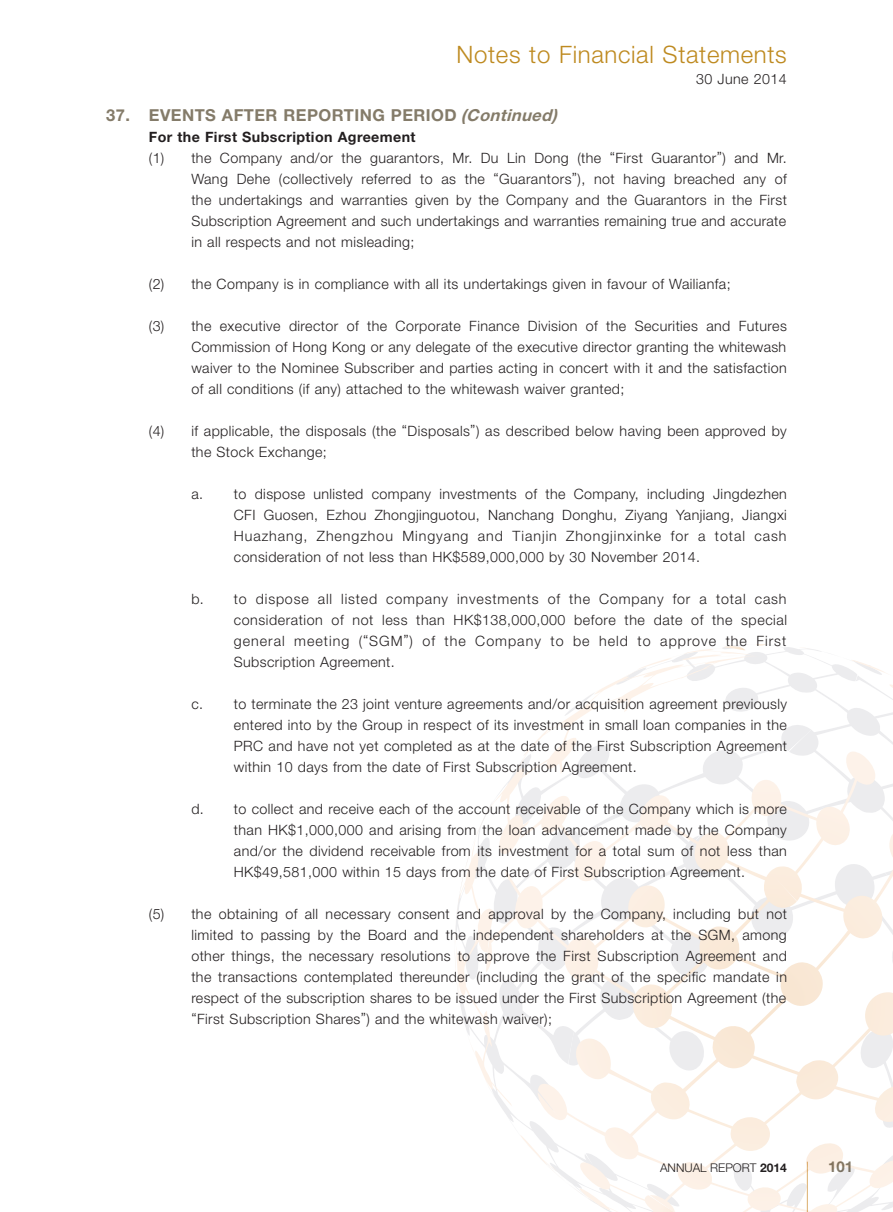
<style>
.page{position:relative;width:893px;height:1212px;background:#fff}
.page>*{position:absolute;margin:0;border:0;box-sizing:border-box;transform-origin:0 0}
.t1{font:300 24px "Helvetica Neue LT Std";letter-spacing:.03em;color:#be8a20}
.Heading_1{font:700 16.5px "Helvetica Neue LT Std";letter-spacing:.03em;color:#847b69}
.t2{font:700 15px "Helvetica Neue LT Std";color:#847b69}
.Body_Text{font:300 14.25px/21px "Helvetica Neue LT Std";letter-spacing:.03em;color:#231f20;text-align:justify}
.Heading_2{font:700 14.25px "Helvetica Neue LT Std";letter-spacing:.03em;color:#231f20}
.t3{font:300 12px "Helvetica Neue LT Std";color:#231f20}
.s1{font-style:italic}
.s2{font-weight:700}
</style>
<div class="page">
<svg style="left:455px;top:905px;width:31px;height:175px"></svg>
<svg style="left:759px;top:650px;width:134px;height:115px"></svg>
<svg style="left:486px;top:765px;width:407px;height:447px"></svg>
<svg style="left:632px;top:1195px;width:44px;height:17px"></svg>
<svg style="left:458px;top:655px;width:301px;height:250px"></svg>
<svg style="left:684px;top:644px;width:132px;height:11px"></svg>
<h1 class="t1" style="left:457px;top:40px;width:332px">Notes to Financial Statements</h1>
<p class="Body_Text" style="left:696px;top:68px;width:92px">30 June 2014</p>
<p class="Heading_1" style="left:106px;top:105px;width:457px">37. EVENTS AFTER REPORTING PERIOD <span class="s1">(Continued)</span></p>
<p class="Heading_2" style="left:149px;top:128px;width:268px">For the First Subscription Agreement</p>
<p class="Body_Text" style="left:191px;top:147px;width:597px;text-indent:-43px">(1) the Company and/or the guarantors, Mr. Du Lin Dong (the “First Guarantor”) and Mr.<br>Wang Dehe (collectively referred to as the “Guarantors”), not having breached any of the undertakings and warranties given by the Company and the Guarantors in the First Subscription Agreement and such undertakings and warranties remaining true and accurate in all respects and not misleading;</p>
<p class="Body_Text" style="left:149px;top:273px;width:583px">(2) the Company is in compliance with all its undertakings given in favour of Wailianfa;</p>
<p class="Body_Text" style="left:191px;top:315px;width:597px;text-indent:-43px">(3) the executive director of the Corporate Finance Division of the Securities and Futures Commission of Hong Kong or any delegate of the executive director granting the whitewash waiver to the Nominee Subscriber and parties acting in concert with it and the satisfaction of all conditions (if any) attached to the whitewash waiver granted;</p>
<p class="Body_Text" style="left:191px;top:420px;width:597px;text-indent:-43px">(4) if applicable, the disposals (the “Disposals”) as described below having been approved by the Stock Exchange;</p>
<p class="Body_Text" style="left:234px;top:483px;width:554px;text-indent:-43px">a. to dispose unlisted company investments of the Company, including Jingdezhen CFI Guosen, Ezhou Zhongjinguotou, Nanchang Donghu, Ziyang Yanjiang, Jiangxi Huazhang, Zhengzhou Mingyang and Tianjin Zhongjinxinke for a total cash consideration of not less than HK$589,000,000 by 30 November 2014.</p>
<p class="Body_Text" style="left:234px;top:588px;width:555px;text-indent:-43px">b. to dispose all listed company investments of the Company for a total cash consideration of not less than HK$138,000,000 before the date of the special general meeting (“SGM”) of the Company to be held to approve the First Subscription Agreement.</p>
<p class="Body_Text" style="left:234px;top:693px;width:555px;text-indent:-43px">c. to terminate the 23 joint venture agreements and/or acquisition agreement previously entered into by the Group in respect of its investment in small loan companies in the PRC and have not yet completed as at the date of the First Subscription Agreement within 10 days from the date of First Subscription Agreement.</p>
<p class="Body_Text" style="left:234px;top:798px;width:554px;text-indent:-43px">d. to collect and receive each of the account receivable of the Company which is more than HK$1,000,000 and arising from the loan advancement made by the Company and/or the dividend receivable from its investment for a total sum of not less than HK$49,581,000 within 15 days from the date of First Subscription Agreement.</p>
<p class="Body_Text" style="left:191px;top:903px;width:597px;text-indent:-43px">(5) the obtaining of all necessary consent and approval by the Company, including but not limited to passing by the Board and the independent shareholders at the SGM, among other things, the necessary resolutions to approve the First Subscription Agreement and the transactions contemplated thereunder (including the grant of the specific mandate in respect of the subscription shares to be issued under the First Subscription Agreement (the “First Subscription Shares”) and the whitewash waiver);</p>
<p class="t3" style="left:660px;top:1160px;width:128px">ANNUAL REPORT <span class="s2">2014</span></p>
<p class="t2" style="left:828px;top:1157px;width:27px">101</p>
</div>
